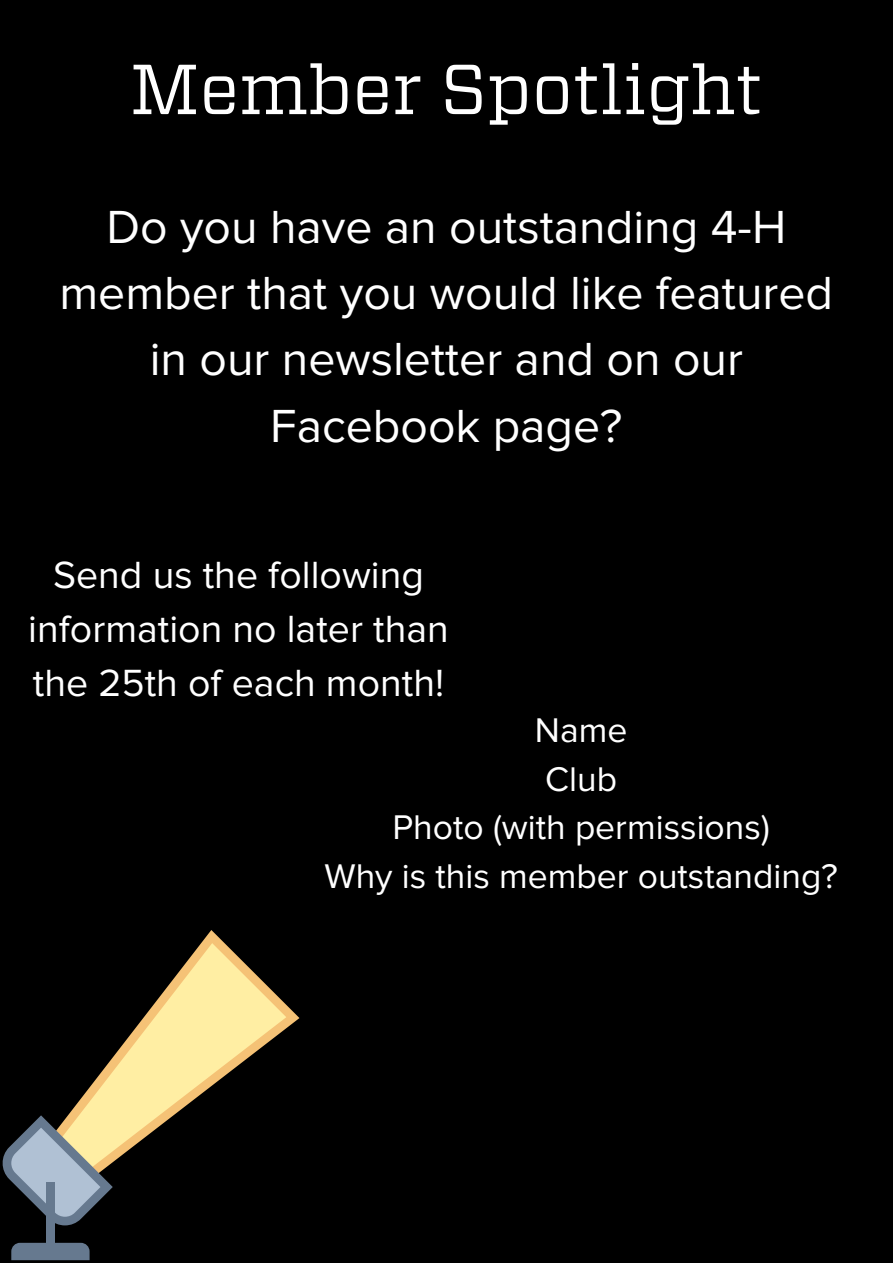
<style>
.page{position:relative;width:893px;height:1264px;background:#fff}
.page>*{position:absolute;margin:0;border:0;box-sizing:border-box;transform-origin:0 0}
.t1{font:70.5px "Vitesse";color:#fff}
.t2{font:48.15px/66.3px "Proxima Nova";color:#fff;text-align:center}
.t3{font:39.3px/54px "Proxima Nova";color:#fff;text-align:center}
.t4{font:35.4px/48.8px "Proxima Nova";color:#fff;text-align:center}
</style>
<div class="page">
<div style="left:0;top:0;width:892px;height:1262px;background:#000"></div>
<svg style="left:68px;top:930px;width:231px;height:232px"></svg>
<svg style="left:2px;top:1115px;width:111px;height:110px"></svg>
<svg style="left:11px;top:1242px;width:79px;height:18px"></svg>
<div style="left:46px;top:1181px;width:9px;height:70px;background:#66798f"></div>
<h1 class="t1" style="left:130px;top:46px;width:633px">Member Spotlight</h1>
<p class="t2" style="left:59px;top:194px;width:775px">Do you have an outstanding 4-H member that you would like featured in our newsletter and on our<br>Facebook page?</p>
<p class="t3" style="left:28px;top:548px;width:422px">Send us the following information no later than the 25th of each month!</p>
<p class="t4" style="left:324px;top:706px;width:515px">Name<br>Club<br>Photo (with permissions)<br>Why is this member outstanding?</p>
</div>
